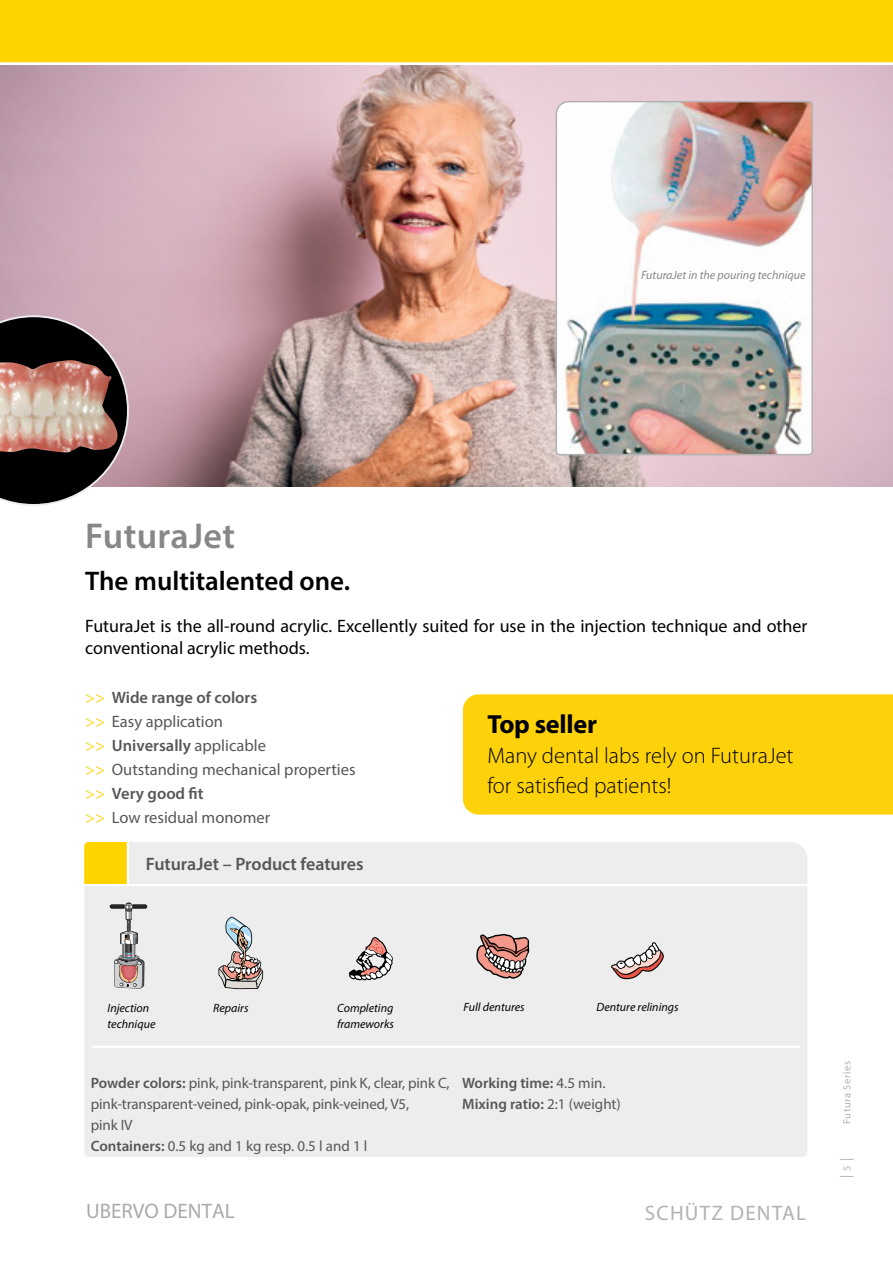
<style>
.page{position:relative;width:893px;height:1263px;background:#fff}
.page>*{position:absolute;margin:0;border:0;box-sizing:border-box;transform-origin:0 0}
.t1{font:600 36px "Myriad Pro";letter-spacing:.01em;color:#878787}
.t2{font:600 27px "Myriad Pro";color:#000}
.t3{font:700 26.25px "Myriad Pro";letter-spacing:-.01em;color:#000}
.t4{font:300 22.5px/30px "Myriad Pro";color:#000}
.t5{font:21px "Myriad Pro";letter-spacing:.06em;color:#b3b2b2}
.t6{font:21px "Myriad Pro";color:#aaa}
.t7{font:18px/22.5px "Myriad Pro";color:#000}
.t8{font:600 18px "Myriad Pro";letter-spacing:-.005em;color:#575756}
.t9{font:16.5px/24px "Myriad Pro";color:#575756}
.t10{font:15px/21px "Myriad Pro";letter-spacing:-.01em;color:#575756}
.t11{font:600 15px/21px "Myriad Pro";color:#575756}
.t12{font:13.5px "Myriad Pro";color:#b3b2b2}
.t13{font:italic 12px/16.5px "Myriad Pro";color:#000}
.t14{font:italic 12px "Myriad Pro";color:#878787}
.t15{font:10.5px "Myriad Pro";letter-spacing:.05em;color:#b3b2b2}
.s1{color:#fed20b}
.s2{font-weight:600}
.s3{font-weight:400}
.s4{font-size:10.5px}
</style>
<div class="page">
<div style="left:0;top:0;width:893px;height:63px;background:#ffd300"></div>
<div style="left:84px;top:842px;width:723px;height:42px;background:#ededed"></div>
<div style="left:85px;top:886px;width:722px;height:271px;background:#ededed"></div>
<svg style="left:476px;top:934px;width:53px;height:45px;background:#b38d87"></svg>
<hr style="left:92px;top:1046px;width:708px;height:2px;background:#fff">
<svg style="left:218px;top:917px;width:45px;height:72px;background:#bcb6b5"></svg>
<svg style="left:110px;top:902px;width:37px;height:86px;background:#beb7b6"></svg>
<svg style="left:349px;top:937px;width:44px;height:44px;background:#b9acaa"></svg>
<svg style="left:610px;top:942px;width:54px;height:38px;background:#cbbbb8"></svg>
<img style="left:0;top:65px;width:893px;height:421px">
<div style="left:463px;top:694px;width:430px;height:121px;background:#fed20b"></div>
<svg style="left:0;top:315px;width:129px;height:191px;background:#79625e"></svg>
<img style="left:555px;top:100px;width:259px;height:356px">
<p class="t14" style="left:641px;top:267px;width:166px">FuturaJet in the pouring technique</p>
<h1 class="t1" style="left:85px;top:513px;width:151px">FuturaJet</h1>
<h2 class="t2" style="left:85px;top:564px;width:266px">The multitalented one.</h2>
<p class="t7" style="left:85px;top:614px;width:724px">FuturaJet is the all-round acrylic. Excellently suited for use in the injection technique and other conventional acrylic methods.</p>
<p class="t9" style="left:85px;top:685px;width:272px"><span class="s1">&gt;&gt;</span> <span class="s2">Wide range of colors<br></span><span class="s1">&gt;&gt;</span> Easy application<br><span class="s1">&gt;&gt;</span> <span class="s2">Universally</span> applicable<br><span class="s1">&gt;&gt;</span> Outstanding mechanical properties <span class="s1">&gt;&gt;</span> <span class="s2">Very good fit<br></span><span class="s1">&gt;&gt;</span> Low residual monomer</p>
<p class="t8" style="left:146px;top:852px;width:219px">FuturaJet – Product features</p>
<h3 class="t3" style="left:487px;top:707px;width:111px">Top seller</h3>
<h3 class="t4" style="left:487px;top:740px;width:308px">Many dental labs rely on FuturaJet for satisfied patients!</h3>
<p class="t13" style="left:108px;top:999px;width:49px">Injection technique</p>
<p class="t13" style="left:213px;top:999px;width:37px">Repairs</p>
<p class="t13" style="left:337px;top:999px;width:58px">Completing frameworks</p>
<p class="t13" style="left:464px;top:999px;width:63px">Full dentures</p>
<p class="t13" style="left:596px;top:999px;width:84px">Denture relinings</p>
<p class="t10" style="left:91px;top:1072px;width:360px"><span class="s2">Powder colors:</span> pink, pink-transparent, pink K, clear, pink C, pink-transparent-veined, pink-opak, pink-veined, V5,<br>pink IV<br><span class="s2">Containers:</span> 0.5 kg and 1 kg resp. 0.5 l and 1 l</p>
<p class="t11" style="left:462px;top:1072px;width:160px">Working time: <span class="s3">4.5 min.<br></span>Mixing ratio: <span class="s3">2:1 (weight)</span></p>
<h3 class="t6" style="left:86px;top:1198px;width:150px">UBERVO DENTAL</h3>
<h3 class="t5" style="left:645px;top:1200px;width:163px">SCHÜTZ DENTAL</h3>
<p class="t15" style="left:841px;top:1124px;width:64px;rotate:-90deg">Futura Series</p>
<p class="t12" style="left:838px;top:1178px;width:22px;rotate:-90deg">| <span class="s4">5</span> |</p>
</div>
